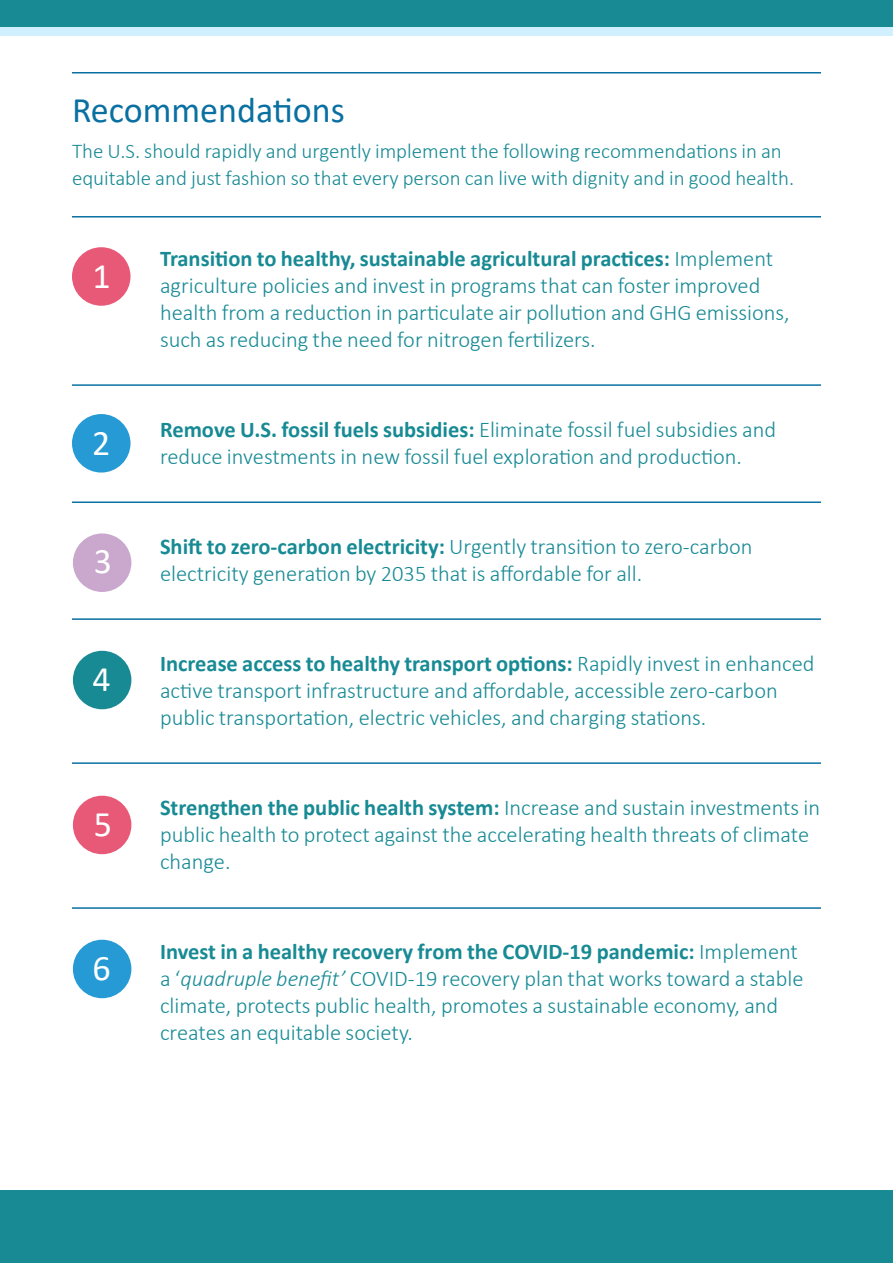
<style>
.page{position:relative;width:893px;height:1263px;background:#fff}
.page>*{position:absolute;margin:0;border:0;box-sizing:border-box;transform-origin:0 0}
.t1{font:36px "Calibri";color:#0a70a1}
.t2{font:36px "Calibri";color:#fff}
.Recommendation{font:300 22.5px/27px "Calibri";color:#178a94}
.Recommendation-2{font:300 21px/27px "Calibri";color:#178a94}
.s1{font-weight:700}
.s2{font-style:italic}
</style>
<div class="page">
<div style="left:0;top:0;width:893px;height:27px;background:#178a94"></div>
<div style="left:0;top:27px;width:893px;height:9px;background:#d1f0ff"></div>
<div style="left:0;top:1191px;width:893px;height:72px;background:#178a94"></div>
<div style="left:72px;top:414px;width:58px;height:58px;background:#259ad4;border-radius:50%"></div>
<div style="left:72px;top:247px;width:58px;height:59px;background:#e85877;border-radius:50%"></div>
<hr style="left:72px;top:384px;width:749px;height:2px;background:#0a70a1">
<hr style="left:72px;top:72px;width:749px;height:2px;background:#0a70a1">
<hr style="left:72px;top:216px;width:749px;height:1px;background:#0a70a1">
<div style="left:73px;top:533px;width:58px;height:59px;background:#caa7cd;border-radius:50%"></div>
<div style="left:73px;top:651px;width:58px;height:58px;background:#178a94;border-radius:50%"></div>
<div style="left:73px;top:796px;width:58px;height:58px;background:#e85877;border-radius:50%"></div>
<div style="left:73px;top:940px;width:58px;height:58px;background:#259ad4;border-radius:50%"></div>
<hr style="left:72px;top:501px;width:749px;height:2px;background:#0a70a1">
<hr style="left:72px;top:618px;width:749px;height:2px;background:#0a70a1">
<hr style="left:72px;top:762px;width:749px;height:2px;background:#0a70a1">
<hr style="left:72px;top:907px;width:749px;height:2px;background:#0a70a1">
<h1 class="t1" style="left:72px;top:85px;width:274px">Recommendations</h1>
<p class="Recommendation-2" style="left:72px;top:137px;width:724px">The U.S. should rapidly and urgently implement the following recommendations in an equitable and just fashion so that every person can live with dignity and in good health.</p>
<h1 class="t2" style="left:93px;top:251px;width:20px">1</h1>
<h1 class="t2" style="left:92px;top:418px;width:20px">2</h1>
<h1 class="t2" style="left:94px;top:536px;width:20px">3</h1>
<h1 class="t2" style="left:93px;top:654px;width:20px">4</h1>
<h1 class="t2" style="left:94px;top:799px;width:20px">5</h1>
<h1 class="t2" style="left:93px;top:943px;width:20px">6</h1>
<p class="Recommendation" style="left:160px;top:244px;width:631px"><span class="s1">Transition to healthy, sustainable agricultural practices:</span> Implement agriculture policies and invest in programs that can foster improved health from a reduction in particulate air pollution and GHG emissions, such as reducing the need for nitrogen fertilizers.</p>
<p class="Recommendation" style="left:160px;top:415px;width:618px"><span class="s1">Remove U.S. fossil fuels subsidies:</span> Eliminate fossil fuel subsidies and reduce investments in new fossil fuel exploration and production.</p>
<p class="Recommendation" style="left:160px;top:532px;width:594px"><span class="s1">Shift to zero-carbon electricity:</span> Urgently transition to zero-carbon electricity generation by 2035 that is affordable for all.</p>
<p class="Recommendation" style="left:160px;top:649px;width:656px"><span class="s1">Increase access to healthy transport options:</span> Rapidly invest in enhanced active transport infrastructure and affordable, accessible zero-carbon public transportation, electric vehicles, and charging stations.</p>
<p class="Recommendation" style="left:160px;top:793px;width:662px"><span class="s1">Strengthen the public health system:</span> Increase and sustain investments in public health to protect against the accelerating health threats of climate change.</p>
<p class="Recommendation" style="left:160px;top:937px;width:645px"><span class="s1">Invest in a healthy recovery from the COVID-19 pandemic:</span> Implement a ‘<span class="s2">quadruple benefit’</span> COVID-19 recovery plan that works toward a stable climate, protects public health, promotes a sustainable economy, and creates an equitable society.</p>
</div>
